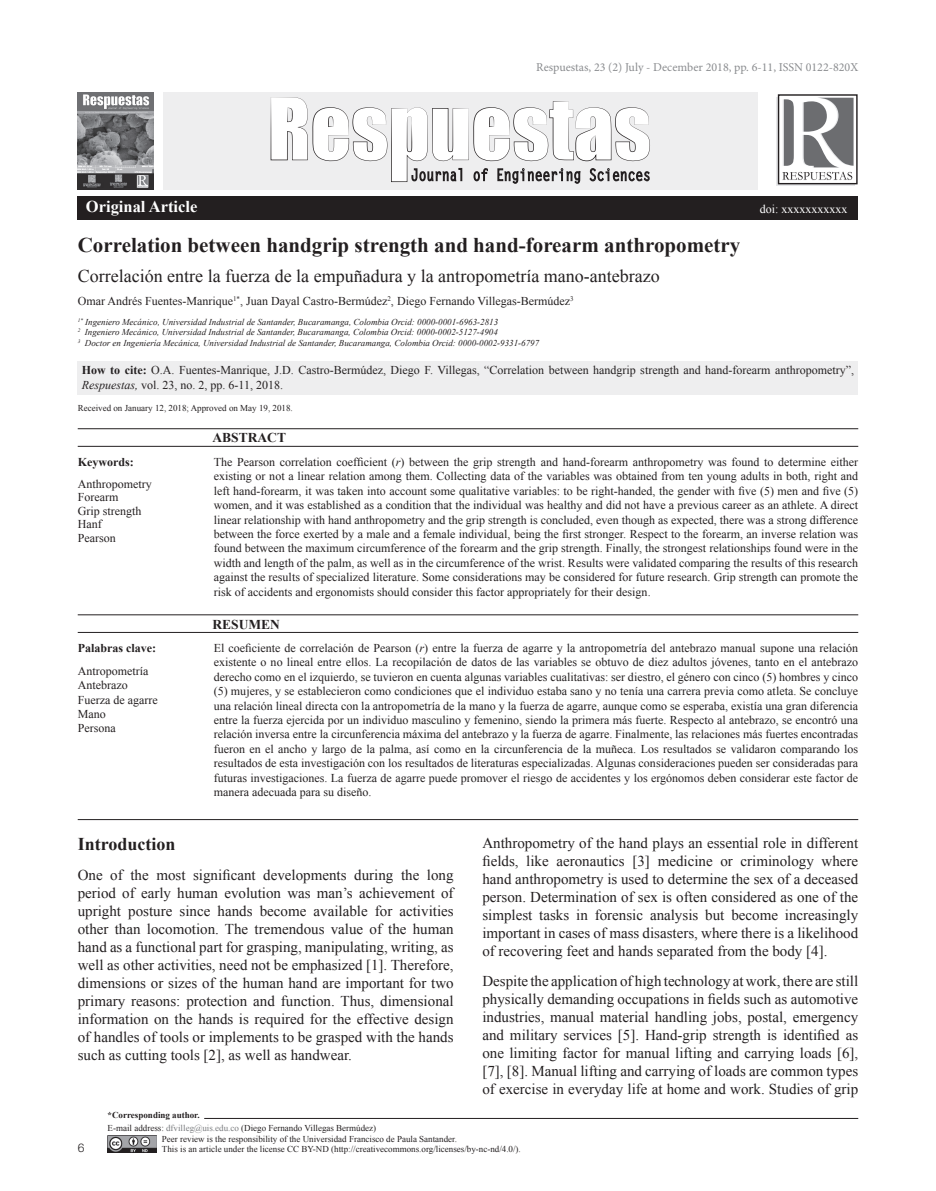
<style>
.page{position:relative;width:936px;height:1191px;background:#fff}
.page>*{position:absolute;margin:0;border:0;box-sizing:border-box;transform-origin:0 0}
.t1{font:700 21px "Times New Roman";color:#231f20}
.t2{font:18px "Times New Roman";color:#231f20}
.t3{font:700 18px "Times New Roman";color:#231f20}
.t4{font:700 16.5px "Times New Roman";color:#fff}
.t5{font:15px/18px "Times New Roman";color:#231f20;text-align:justify}
.t6{font:700 13.5px "Times New Roman";color:#231f20}
.t7{font:12px/14.4px "Times New Roman";color:#231f20}
.t8{font:12px "Minion Pro";color:#8a8c8f}
.t9{font:700 12px "Times New Roman";color:#231f20}
.t10{font:12px "Times New Roman";color:#fff}
.t11{font:300 12px "Helvetica Neue LT Std";color:#231f20}
.t12{font:italic 9px/10.8px "Times New Roman";color:#231f20}
.t13{font:9px/12.9px "Times New Roman";color:#231f20}
.s1{font-weight:700}
.s2{font-style:italic}
.s3{color:#7a7c7f}
</style>
<div class="page">
<div style="left:78px;top:196px;width:780px;height:24px;background:#231f20"></div>
<div style="left:78px;top:361px;width:780px;height:34px;background:#eeeeef"></div>
<hr style="left:78px;top:428px;width:780px;height:1px;background:#231f20">
<hr style="left:78px;top:446px;width:780px;height:1px;background:#231f20">
<hr style="left:78px;top:614px;width:780px;height:1px;background:#231f20">
<hr style="left:78px;top:632px;width:780px;height:1px;background:#231f20">
<hr style="left:204px;top:1118px;width:654px;height:1px;background:#231f20">
<img style="left:108px;top:1135px;width:49px;height:17px">
<div style="left:163px;top:92px;width:594px;height:97px;background:#eeeeef"></div>
<svg style="left:270px;top:97px;width:380px;height:87px"></svg>
<svg style="left:776px;top:97px;width:78px;height:89px"></svg>
<svg style="left:779px;top:96px;width:75px;height:86px"></svg>
<div style="left:777px;top:94px;width:80px;height:90px;border:1px solid #231f20"></div>
<svg style="left:781px;top:98px;width:72px;height:82px"></svg>
<hr style="left:78px;top:819px;width:780px;height:1px;background:#231f20">
<img style="left:78px;top:92px;width:76px;height:97px">
<p class="t8" style="left:536px;top:60px;width:323px">Respuestas, 23 (2) July - December 2018, pp. 6-11, ISSN 0122-820X</p>
<h3 class="t4" style="left:86px;top:195px;width:113px">Original Article</h3>
<p class="t10" style="left:759px;top:201px;width:89px">doi: xxxxxxxxxxx</p>
<h1 class="t1" style="left:78px;top:231px;width:664px">Correlation between handgrip strength and hand-forearm anthropometry</h1>
<h2 class="t2" style="left:78px;top:264px;width:583px">Correlación entre la fuerza de la empuñadura y la antropometría mano-antebrazo</h2>
<p class="t7" style="left:78px;top:294px;width:497px">Omar Andrés Fuentes-Manrique<sup>1*</sup>, Juan Dayal Castro-Bermúdez<sup>2</sup>, Diego Fernando Villegas-Bermúdez<sup>3</sup></p>
<p class="t12" style="left:78px;top:316px;width:463px"><sup>1*</sup> Ingeniero Mecánico, Universidad Industrial de Santander, Bucaramanga, Colombia Orcid: 0000-0001-6963-2813<br><sup>2</sup> Ingeniero Mecánico, Universidad Industrial de Santander, Bucaramanga, Colombia Orcid: 0000-0002-5127-4904<br><sup>3</sup> Doctor en Ingeniería Mecánica, Universidad Industrial de Santander, Bucaramanga, Colombia Orcid: 0000-0002-9331-6797</p>
<p class="t7" style="left:82px;top:363px;width:773px"><span class="s1">How to cite:</span> O.A. Fuentes-Manrique, J.D. Castro-Bermúdez, Diego F. Villegas, “Correlation between handgrip strength and hand-forearm anthropometry”,<br><span class="s2">Respuestas,</span> vol. 23, no. 2, pp. 6-11, 2018.</p>
<p class="t13" style="left:78px;top:401px;width:216px">Received on January 12, 2018; Approved on May 19, 2018.</p>
<p class="t6" style="left:212px;top:428px;width:75px">ABSTRACT</p>
<p class="t9" style="left:78px;top:453px;width:57px">Keywords:</p>
<p class="t7" style="left:78px;top:477px;width:75px;line-height:13.5px">Anthropometry<br>Forearm<br>Grip strength<br>Hanf<br>Pearson</p>
<p class="t7" style="left:214px;top:454px;width:646px;text-align:justify">The Pearson correlation coefficient (<span class="s2">r</span>) between the grip strength and hand-forearm anthropometry was found to determine either existing or not a linear relation among them. Collecting data of the variables was obtained from ten young adults in both, right and left hand-forearm, it was taken into account some qualitative variables: to be right-handed, the gender with five (5) men and five (5) women, and it was established as a condition that the individual was healthy and did not have a previous career as an athlete. A direct linear relationship with hand anthropometry and the grip strength is concluded, even though as expected, there was a strong difference between the force exerted by a male and a female individual, being the first stronger. Respect to the forearm, an inverse relation was found between the maximum circumference of the forearm and the grip strength. Finally, the strongest relationships found were in the width and length of the palm, as well as in the circumference of the wrist. Results were validated comparing the results of this research against the results of specialized literature. Some considerations may be considered for future research. Grip strength can promote the risk of accidents and ergonomists should consider this factor appropriately for their design.</p>
<p class="t9" style="left:78px;top:639px;width:80px">Palabras clave:</p>
<p class="t7" style="left:78px;top:663px;width:81px">Antropometría<br>Antebrazo<br>Fuerza de agarre<br>Mano<br>Persona</p>
<p class="t6" style="left:212px;top:615px;width:69px">RESUMEN</p>
<p class="t7" style="left:214px;top:640px;width:646px;text-align:justify">El coeficiente de correlación de Pearson (<span class="s2">r</span>) entre la fuerza de agarre y la antropometría del antebrazo manual supone una relación existente o no lineal entre ellos. La recopilación de datos de las variables se obtuvo de diez adultos jóvenes, tanto en el antebrazo derecho como en el izquierdo, se tuvieron en cuenta algunas variables cualitativas: ser diestro, el género con cinco (5) hombres y cinco (5) mujeres, y se establecieron como condiciones que el individuo estaba sano y no tenía una carrera previa como atleta. Se concluye una relación lineal directa con la antropometría de la mano y la fuerza de agarre, aunque como se esperaba, existía una gran diferencia entre la fuerza ejercida por un individuo masculino y femenino, siendo la primera más fuerte. Respecto al antebrazo, se encontró una relación inversa entre la circunferencia máxima del antebrazo y la fuerza de agarre. Finalmente, las relaciones más fuertes encontradas fueron en el ancho y largo de la palma, así como en la circunferencia de la muñeca. Los resultados se validaron comparando los resultados de esta investigación con los resultados de literaturas especializadas. Algunas consideraciones pueden ser consideradas para futuras investigaciones. La fuerza de agarre puede promover el riesgo de accidentes y los ergónomos deben considerar este factor de manera adecuada para su diseño.</p>
<h2 class="t3" style="left:78px;top:831px;width:99px">Introduction</h2>
<p class="t5" style="left:78px;top:865px;width:377px">One of the most significant developments during the long period of early human evolution was man’s achievement of upright posture since hands become available for activities other than locomotion. The tremendous value of the human hand as a functional part for grasping, manipulating, writing, as well as other activities, need not be emphasized [1]. Therefore, dimensions or sizes of the human hand are important for two primary reasons: protection and function. Thus, dimensional information on the hands is required for the effective design of handles of tools or implements to be grasped with the hands such as cutting tools [2], as well as handwear.</p>
<p class="t5" style="left:482px;top:834px;width:377px">Anthropometry of the hand plays an essential role in different fields, like aeronautics [3] medicine or criminology where hand anthropometry is used to determine the sex of a deceased person. Determination of sex is often considered as one of the simplest tasks in forensic analysis but become increasingly important in cases of mass disasters, where there is a likelihood of recovering feet and hands separated from the body [4].</p>
<p class="t5" style="left:482px;top:972px;width:377px">Despite the application of high technology at work, there are still physically demanding occupations in fields such as automotive industries, manual material handling jobs, postal, emergency and military services [5]. Hand-grip strength is identified as one limiting factor for manual lifting and carrying loads [6], [7], [8]. Manual lifting and carrying of loads are common types of exercise in everyday life at home and work. Studies of grip</p>
<p class="t11" style="left:78px;top:1140px;width:8px">6</p>
<p class="t13" style="left:108px;top:1108px;width:270px"><span class="s1">*Corresponding author.<br></span>E-mail address: <span class="s3">dfvilleg@uis.edu.co</span> (Diego Fernando Villegas Bermúdez)</p>
<p class="t13" style="left:162px;top:1133px;width:360px;line-height:10.8px">Peer review is the responsibility of the Universidad Francisco de Paula Santander.<br>This is an article under the license CC BY-ND (http://creativecommons.org/licenses/by-nc-nd/4.0/).</p>
</div>
